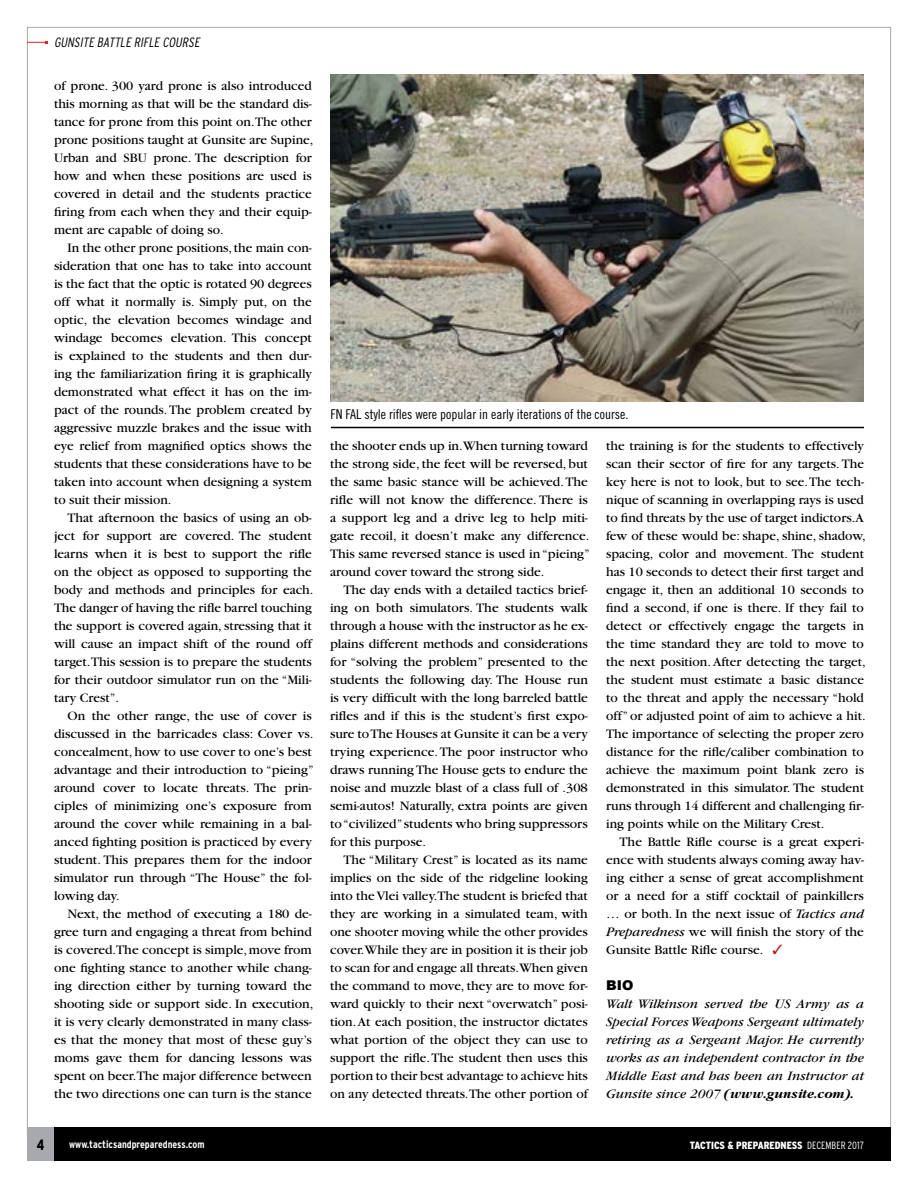
<style>
.page{position:relative;width:918px;height:1188px;background:#fff}
.page>*{position:absolute;margin:0;border:0;box-sizing:border-box;transform-origin:0 0}
.t1{font:900 condensed 15px "Interstate";color:#000;scale:.9 1}
.t2{font:13.5px/18px "Garamond";color:#000}
.t3{font:italic 13.5px/18px "Garamond";color:#000;text-align:justify}
.t4{font:13.5px "Trade Gothic Cond Eighteen";color:#000}
.t5{font:italic 300 condensed 13.5px "Interstate";color:#000}
.t6{font:900 13.5px "Arial";color:#000}
.t7{font:900 condensed 10.5px "Interstate";color:#fff}
.t8{font:700 condensed 10.5px "Interstate";color:#fff}
.s1{font-style:italic}
.s2{color:#c4161c}
.s3{font-weight:700}
.s4{font-weight:300}
</style>
<div class="page">
<svg style="left:27px;top:41px;width:21px;height:3px"></svg>
<div style="left:27px;top:1127px;width:864px;height:34px;background:#000"></div>
<div style="left:27px;top:1127px;width:27px;height:34px;background:#a7a9ac"></div>
<img style="left:330px;top:74px;width:534px;height:327px">
<hr style="left:331px;top:427px;width:533px;height:1px;background:#000">
<p class="t5" style="left:54px;top:34px;width:150px">GUNSITE BATTLE RIFLE COURSE</p>
<p class="t2" style="left:54px;top:77px;width:261px">of prone. 300 yard prone is also introduced this morning as that will be the standard dis&shy;tance for prone from this point on.The other prone positions taught at Gunsite are Supine, Urban and SBU prone. The description for how and when these positions are used is covered in detail and the students practice firing from each when they and their equip&shy;ment are capable of doing so.</p>
<p class="t2" style="left:54px;top:239px;width:259px;text-align:justify;text-indent:14px">In the other prone positions, the main con&shy;sideration that one has to take into account is the fact that the optic is rotated 90 degrees off what it normally is. Simply put, on the optic, the elevation becomes windage and windage becomes elevation. This concept is explained to the students and then dur&shy;ing the familiarization firing it is graphically demonstrated what effect it has on the im&shy;pact of the rounds. The problem created by aggressive muzzle brakes and the issue with eye relief from magnified optics shows the students that these considerations have to be taken into account when designing a system to suit their mission.</p>
<p class="t2" style="left:54px;top:509px;width:261px;text-indent:14px">That afternoon the basics of using an ob&shy;ject for support are covered. The student learns when it is best to support the rifle on the object as opposed to supporting the body and methods and principles for each.<br>The danger of having the rifle barrel touching the support is covered again, stressing that it will cause an impact shift of the round off target.This session is to prepare the students for their outdoor simulator run on the “Mili&shy;tary Crest”.</p>
<p class="t2" style="left:54px;top:707px;width:261px;text-indent:14px">On the other range, the use of cover is discussed in the barricades class: Cover vs. concealment, how to use cover to one’s best advantage and their introduction to “pieing” around cover to locate threats. The prin&shy;ciples of minimizing one’s exposure from around the cover while remaining in a bal&shy;anced fighting position is practiced by every student. This prepares them for the indoor simulator run through “The House” the fol&shy;lowing day.</p>
<p class="t2" style="left:54px;top:905px;width:261px;text-indent:13px">Next, the method of executing a 180 de&shy;gree turn and engaging a threat from behind is covered.The concept is simple, move from one fighting stance to another while chang&shy;ing direction either by turning toward the shooting side or support side. In execution, it is very clearly demonstrated in many class&shy;es that the money that most of these guy’s moms gave them for dancing lessons was spent on beer.The major difference between the two directions one can turn is the stance</p>
<p class="t4" style="left:330px;top:406px;width:299px">FN FAL style rifles were popular in early iterations of the course.</p>
<p class="t2" style="left:330px;top:437px;width:261px">the shooter ends up in.When turning toward the strong side, the feet will be reversed, but the same basic stance will be achieved. The rifle will not know the difference. There is a support leg and a drive leg to help miti&shy;gate recoil, it doesn’t make any difference.<br>This same reversed stance is used in “pieing” around cover toward the strong side.</p>
<p class="t2" style="left:330px;top:581px;width:259px;text-align:justify;text-indent:13px">The day ends with a detailed tactics brief&shy;ing on both simulators. The students walk through a house with the instructor as he ex&shy;plains different methods and considerations for “solving the problem” presented to the students the following day. The House run is very difficult with the long barreled battle rifles and if this is the student’s first expo&shy;sure to The Houses at Gunsite it can be a very trying experience. The poor instructor who draws running The House gets to endure the noise and muzzle blast of a class full of .308 semi-autos! Naturally, extra points are given to “civilized” students who bring suppressors for this purpose.</p>
<p class="t2" style="left:330px;top:851px;width:259px;text-align:justify;text-indent:14px">The “Military Crest” is located as its name implies on the side of the ridgeline looking into the Vlei valley.The student is briefed that they are working in a simulated team, with one shooter moving while the other provides cover.While they are in position it is their job to scan for and engage all threats.When given the command to move, they are to move for&shy;ward quickly to their next “overwatch” posi&shy;tion. At each position, the instructor dictates what portion of the object they can use to support the rifle. The student then uses this portion to their best advantage to achieve hits on any detected threats.The other portion of</p>
<p class="t2" style="left:606px;top:437px;width:261px">the training is for the students to effectively scan their sector of fire for any targets. The key here is not to look, but to see. The tech&shy;nique of scanning in overlapping rays is used to find threats by the use of target indictors.A few of these would be: shape, shine, shadow, spacing, color and movement. The student has 10 seconds to detect their first target and engage it, then an additional 10 seconds to find a second, if one is there. If they fail to detect or effectively engage the targets in the time standard they are told to move to the next position. After detecting the target, the student must estimate a basic distance to the threat and apply the necessary “hold off” or adjusted point of aim to achieve a hit.<br>The importance of selecting the proper zero distance for the rifle/caliber combination to achieve the maximum point blank zero is demonstrated in this simulator. The student runs through 14 different and challenging fir&shy;ing points while on the Military Crest.</p>
<p class="t2" style="left:606px;top:833px;width:259px;text-align:justify;text-indent:14px">The Battle Rifle course is a great experi&shy;ence with students always coming away hav&shy;ing either a sense of great accomplishment or a need for a stiff cocktail of painkillers … or both. In the next issue of <span class="s1">Tactics and Preparedness</span> we will finish the story of the Gunsite Battle Rifle course. <span class="s2">✓</span></p>
<p class="t6" style="left:606px;top:975px;width:29px">BIO</p>
<p class="t3" style="left:606px;top:995px;width:259px">Walt Wilkinson served the US Army as a Special Forces Weapons Sergeant ultimately retiring as a Sergeant Major. He currently works as an independent contractor in the Middle East and has been an Instructor at Gunsite since 2007 <span class="s3">(www.gunsite.com).</span></p>
<p class="t1" style="left:37px;top:1137px;width:10px">4</p>
<p class="t8" style="left:69px;top:1138px;width:137px">www.tacticsandpreparedness.com</p>
<p class="t7" style="left:690px;top:1139px;width:176px">TACTICS &amp; PREPAREDNESS <span class="s4">DECEMBER 2017</span></p>
</div>
